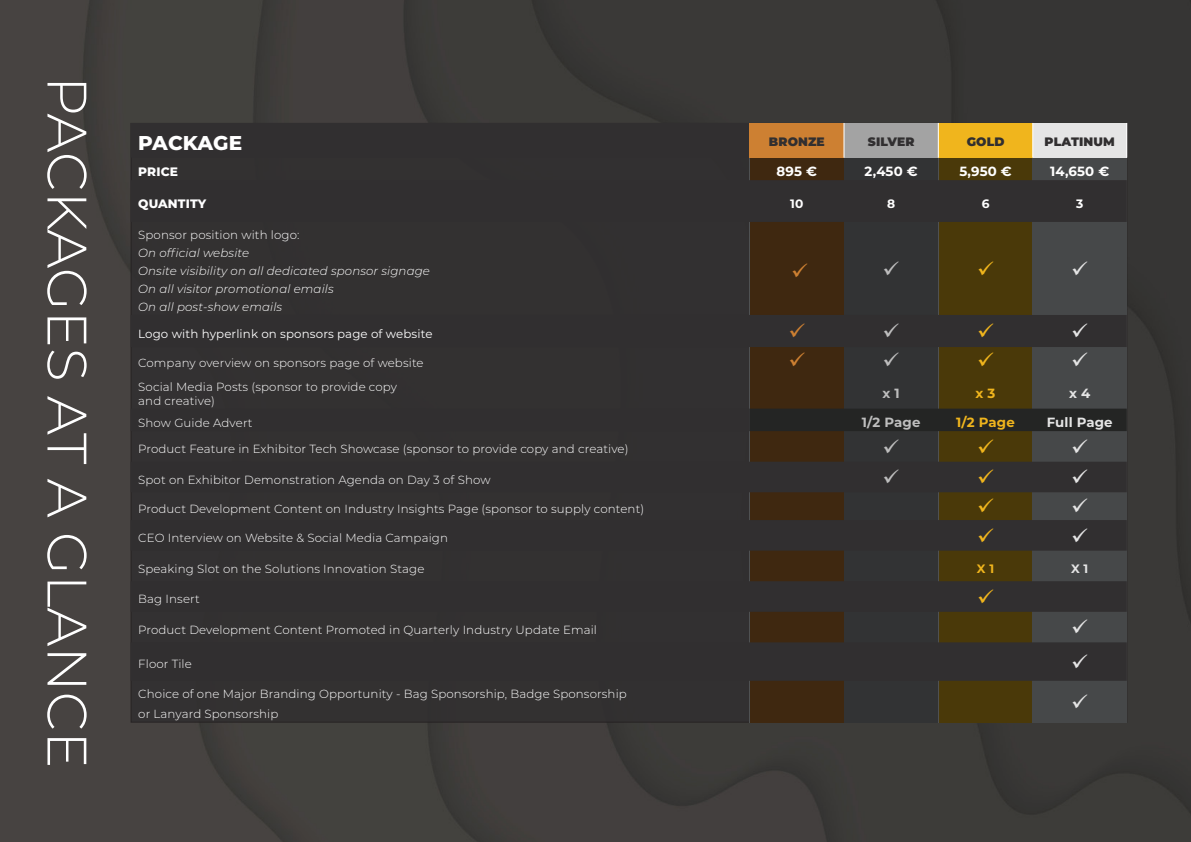
<style>
.page{position:relative;width:1191px;height:842px;background:#fff}
.page>*{position:absolute;margin:0;border:0;box-sizing:border-box;transform-origin:0 0}
.t1{font:300 55.5px "Montserrat";color:#fff}
.t2{font:800 20px "Montserrat";color:#fff}
.t3{font:700 13.3px "Montserrat";letter-spacing:.01em;color:#fff}
.t4{font:700 13.3px "Montserrat";letter-spacing:.01em;color:#e5e5e5}
.t5{font:700 13.3px "Montserrat";color:#bebebe}
.t6{font:700 13.3px "Montserrat";color:#f0b51d}
.t7{font:900 12.2px "Montserrat";letter-spacing:.01em;color:#312f30}
.t8{font:800 12.2px "Montserrat";letter-spacing:.01em;color:#fff}
.t9{font:700 12.2px "Montserrat";color:#fff}
.t10{font:700 12.2px "Montserrat";color:#f0b51d}
.t11{font:700 12.2px "Montserrat";color:#e5e5e5}
.t12{font:300 11.8px/14.2px "Montserrat";letter-spacing:.01em;color:#fff}
.t13{font:italic 300 11.8px "Montserrat";letter-spacing:.01em;color:#fff}
.t14{font:11.8px "Montserrat";letter-spacing:.01em;color:#fff}
</style>
<div class="page">
<img style="left:0;top:0;width:1191px;height:842px">
<div style="left:131px;top:123px;width:995px;height:599px;background:#312f30"></div>
<div style="left:750px;top:123px;width:93px;height:599px;background:#3f2810"></div>
<div style="left:844px;top:123px;width:93px;height:599px;background:#323334"></div>
<div style="left:939px;top:123px;width:93px;height:599px;background:#4a3909"></div>
<div style="left:1032px;top:123px;width:95px;height:600px;background:#464849"></div>
<svg style="left:749px;top:158px;width:377px;height:523px;fill:#322f30"></svg>
<div style="left:749px;top:123px;width:95px;height:35px;background:#cd8032"></div>
<div style="left:844px;top:123px;width:94px;height:35px;background:#a3a3a3"></div>
<div style="left:938px;top:123px;width:94px;height:35px;background:#f0b51d"></div>
<div style="left:1032px;top:123px;width:94px;height:35px;background:#e5e5e5"></div>
<svg style="left:749px;top:180px;width:377px;height:229px"></svg>
<div style="left:749px;top:409px;width:377px;height:22px;background:#242524"></div>
<hr style="left:843px;top:123px;width:1px;height:35px;background:#fff">
<hr style="left:937px;top:123px;width:2px;height:35px;background:#fff">
<hr style="left:1032px;top:123px;width:1px;height:35px;background:#fff">
<hr style="left:1126px;top:123px;width:1px;height:35px;background:#fff">
<svg style="left:792px;top:263px;width:15px;height:14px"></svg>
<svg style="left:884px;top:261px;width:15px;height:14px"></svg>
<svg style="left:978px;top:261px;width:15px;height:14px"></svg>
<svg style="left:1072px;top:261px;width:15px;height:14px"></svg>
<svg style="left:790px;top:323px;width:14px;height:15px"></svg>
<svg style="left:884px;top:323px;width:15px;height:15px"></svg>
<svg style="left:978px;top:323px;width:15px;height:15px"></svg>
<svg style="left:1072px;top:323px;width:15px;height:15px"></svg>
<svg style="left:790px;top:353px;width:14px;height:14px"></svg>
<svg style="left:884px;top:353px;width:15px;height:14px"></svg>
<svg style="left:978px;top:353px;width:15px;height:14px"></svg>
<svg style="left:1072px;top:353px;width:15px;height:14px"></svg>
<svg style="left:884px;top:439px;width:15px;height:14px"></svg>
<svg style="left:978px;top:439px;width:15px;height:14px"></svg>
<svg style="left:1072px;top:439px;width:15px;height:14px"></svg>
<svg style="left:884px;top:469px;width:15px;height:15px"></svg>
<svg style="left:978px;top:469px;width:15px;height:15px"></svg>
<svg style="left:1072px;top:469px;width:15px;height:15px"></svg>
<svg style="left:978px;top:499px;width:15px;height:14px"></svg>
<svg style="left:1072px;top:499px;width:15px;height:14px"></svg>
<svg style="left:978px;top:528px;width:15px;height:14px"></svg>
<svg style="left:1072px;top:528px;width:15px;height:14px"></svg>
<svg style="left:978px;top:589px;width:15px;height:14px"></svg>
<svg style="left:1072px;top:619px;width:15px;height:15px"></svg>
<svg style="left:1072px;top:654px;width:15px;height:14px"></svg>
<p class="t1" style="left:105px;top:76px;width:694px;rotate:90deg">PACKAGES AT A GLANCE</p>
<p class="t2" style="left:138px;top:128px;width:105px">PACKAGE</p>
<p class="t7" style="left:769px;top:133px;width:57px">BRONZE</p>
<p class="t7" style="left:868px;top:133px;width:48px">SILVER</p>
<p class="t7" style="left:966px;top:133px;width:39px">GOLD</p>
<p class="t7" style="left:1044px;top:133px;width:72px">PLATINUM</p>
<p class="t8" style="left:138px;top:162px;width:41px">PRICE</p>
<p class="t3" style="left:776px;top:162px;width:42px">895 €</p>
<p class="t3" style="left:864px;top:162px;width:55px">2,450 €</p>
<p class="t3" style="left:959px;top:162px;width:54px">5,950 €</p>
<p class="t3" style="left:1050px;top:162px;width:61px">14,650 €</p>
<p class="t8" style="left:138px;top:195px;width:69px">QUANTITY</p>
<p class="t9" style="left:790px;top:195px;width:15px">10</p>
<p class="t9" style="left:887px;top:195px;width:10px">8</p>
<p class="t9" style="left:981px;top:195px;width:9px">6</p>
<p class="t9" style="left:1076px;top:195px;width:9px">3</p>
<p class="t12" style="left:138px;top:227px;width:163px">Sponsor position with logo:</p>
<p class="t13" style="left:138px;top:245px;width:112px">On official website</p>
<p class="t13" style="left:138px;top:263px;width:293px">Onsite visibility on all dedicated sponsor signage</p>
<p class="t13" style="left:138px;top:281px;width:197px">On all visitor promotional emails</p>
<p class="t13" style="left:138px;top:299px;width:145px">On all post-show emails</p>
<p class="t14" style="left:138px;top:325px;width:296px">Logo with hyperlink on sponsors page of website</p>
<p class="t12" style="left:138px;top:355px;width:287px">Company overview on sponsors page of website</p>
<p class="t12" style="left:138px;top:379px;width:260px">Social Media Posts (sponsor to provide copy and creative)</p>
<p class="t5" style="left:882px;top:384px;width:19px">x 1</p>
<p class="t6" style="left:975px;top:384px;width:21px">x 3</p>
<p class="t4" style="left:1069px;top:384px;width:23px">x 4</p>
<p class="t12" style="left:138px;top:415px;width:116px">Show Guide Advert</p>
<p class="t5" style="left:862px;top:413px;width:60px">1/2 Page</p>
<p class="t6" style="left:956px;top:413px;width:60px">1/2 Page</p>
<p class="t4" style="left:1046px;top:413px;width:67px">Full Page</p>
<p class="t12" style="left:138px;top:441px;width:492px">Product Feature in Exhibitor Tech Showcase (sponsor to provide copy and creative)</p>
<p class="t12" style="left:138px;top:472px;width:354px">Spot on Exhibitor Demonstration Agenda on Day 3 of Show</p>
<p class="t12" style="left:138px;top:501px;width:507px">Product Development Content on Industry Insights Page (sponsor to supply content)</p>
<p class="t12" style="left:138px;top:530px;width:311px">CEO Interview on Website &amp; Social Media Campaign</p>
<p class="t12" style="left:138px;top:561px;width:288px">Speaking Slot on the Solutions Innovation Stage</p>
<p class="t10" style="left:977px;top:560px;width:19px">X 1</p>
<p class="t11" style="left:1071px;top:560px;width:19px">X 1</p>
<p class="t12" style="left:138px;top:591px;width:63px">Bag Insert</p>
<p class="t12" style="left:138px;top:622px;width:460px">Product Development Content Promoted in Quarterly Industry Update Email</p>
<p class="t12" style="left:138px;top:657px;width:55px">Floor Tile</p>
<p class="t12" style="left:138px;top:686px;width:490px">Choice of one Major Branding Opportunity - Bag Sponsorship, Badge Sponsorship</p>
<p class="t12" style="left:138px;top:706px;width:142px">or Lanyard Sponsorship</p>
</div>
